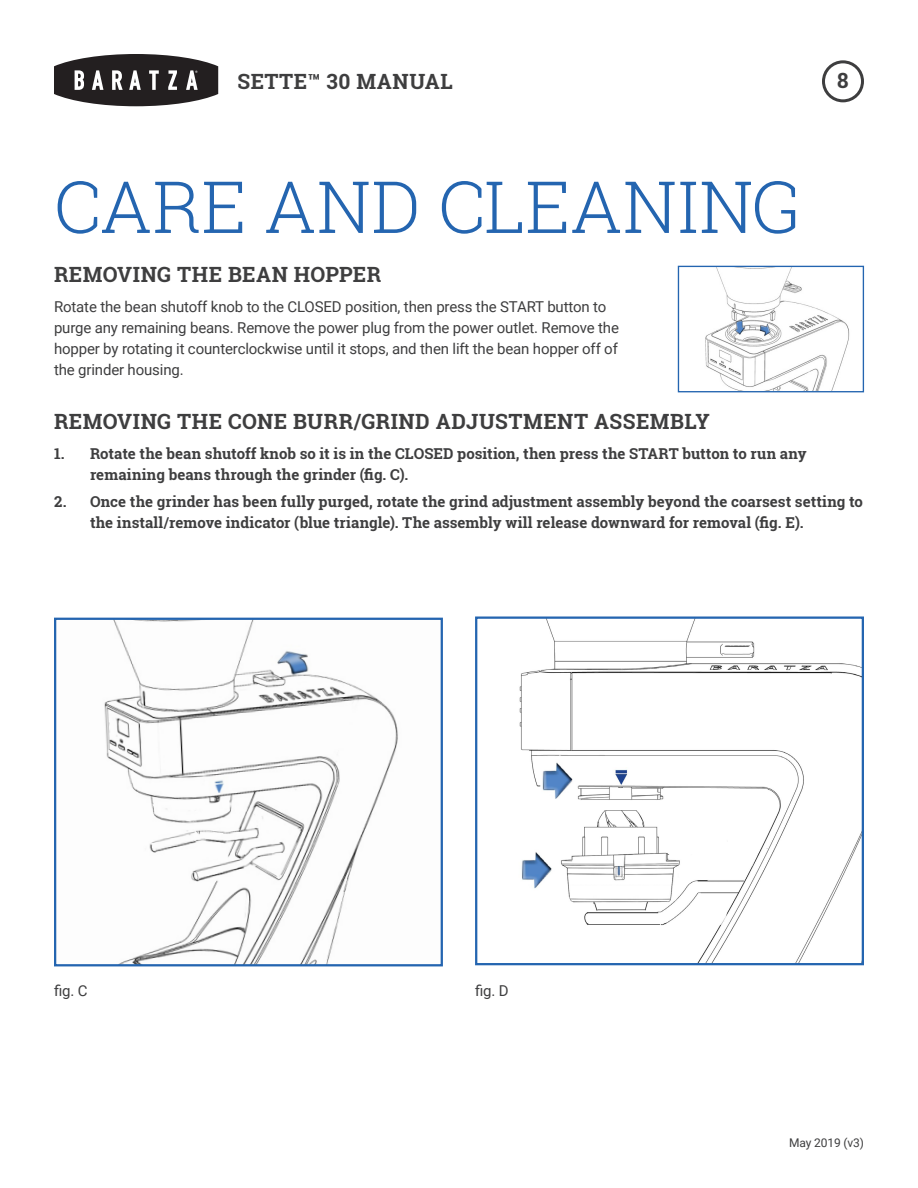
<style>
.page{position:relative;width:918px;height:1188px;background:#fff}
.page>*{position:absolute;margin:0;border:0;box-sizing:border-box;transform-origin:0 0}
.t1{font:300 72px "Roboto Slab";color:#2465b0}
.t2{font:700 21px "Roboto Slab";letter-spacing:.02em;color:#3e3e3f}
.t3{font:700 15px/21px "Roboto Slab";color:#3e3e3f}
.t4{font:15px/21px "Roboto";letter-spacing:-.01em;color:#3e3e3f}
.t5{font:12px "Roboto";letter-spacing:-.01em;color:#3e3e3f}
.t6{font:6.3px "Myriad Pro";color:#fff}
</style>
<div class="page">
<svg style="left:54px;top:54px;width:164px;height:52px"></svg>
<div style="left:822px;top:60px;width:42px;height:42px;border:3px solid #3e3e3f;border-radius:50%"></div>
<img style="left:705px;top:268px;width:145px;height:122px">
<div style="left:678px;top:266px;width:186px;height:126px;border:1px solid #2465b0"></div>
<img style="left:104px;top:621px;width:294px;height:342px">
<div style="left:54px;top:618px;width:389px;height:348px;border:2px solid #2465b0"></div>
<img style="left:519px;top:620px;width:342px;height:342px">
<div style="left:475px;top:617px;width:389px;height:348px;border:2px solid #2465b0"></div>
<p class="t6" style="left:195px;top:69px;width:4px">®</p>
<h2 class="t2" style="left:238px;top:67px;width:217px">SETTE™ 30 MANUAL</h2>
<h2 class="t2" style="left:837px;top:66px;width:13px">8</h2>
<p class="t1" style="left:54px;top:157px;width:749px">CARE AND CLEANING</p>
<p class="t2" style="left:54px;top:260px;width:329px">REMOVING THE BEAN HOPPER</p>
<p class="t4" style="left:54px;top:296px;width:566px">Rotate the bean shutoff knob to the CLOSED position, then press the START button to purge any remaining beans. Remove the power plug from the power outlet. Remove the hopper by rotating it counterclockwise until it stops, and then lift the bean hopper off of the grinder housing.</p>
<p class="t2" style="left:54px;top:407px;width:657px">REMOVING THE CONE BURR/GRIND ADJUSTMENT ASSEMBLY</p>
<p class="t3" style="left:90px;top:443px;width:718px;text-indent:-36px">1. Rotate the bean shutoff knob so it is in the CLOSED position, then press the START button to run any remaining beans through the grinder (fig. C).</p>
<p class="t3" style="left:90px;top:491px;width:774px;text-indent:-36px">2. Once the grinder has been fully purged, rotate the grind adjustment assembly beyond the coarsest setting to the install/remove indicator (blue triangle). The assembly will release downward for removal (fig. E).</p>
<p class="t4" style="left:54px;top:979px;width:35px">fig. C</p>
<p class="t4" style="left:475px;top:979px;width:35px">fig. D</p>
<p class="t5" style="left:789px;top:1134px;width:76px">May 2019 (v3)</p>
</div>
